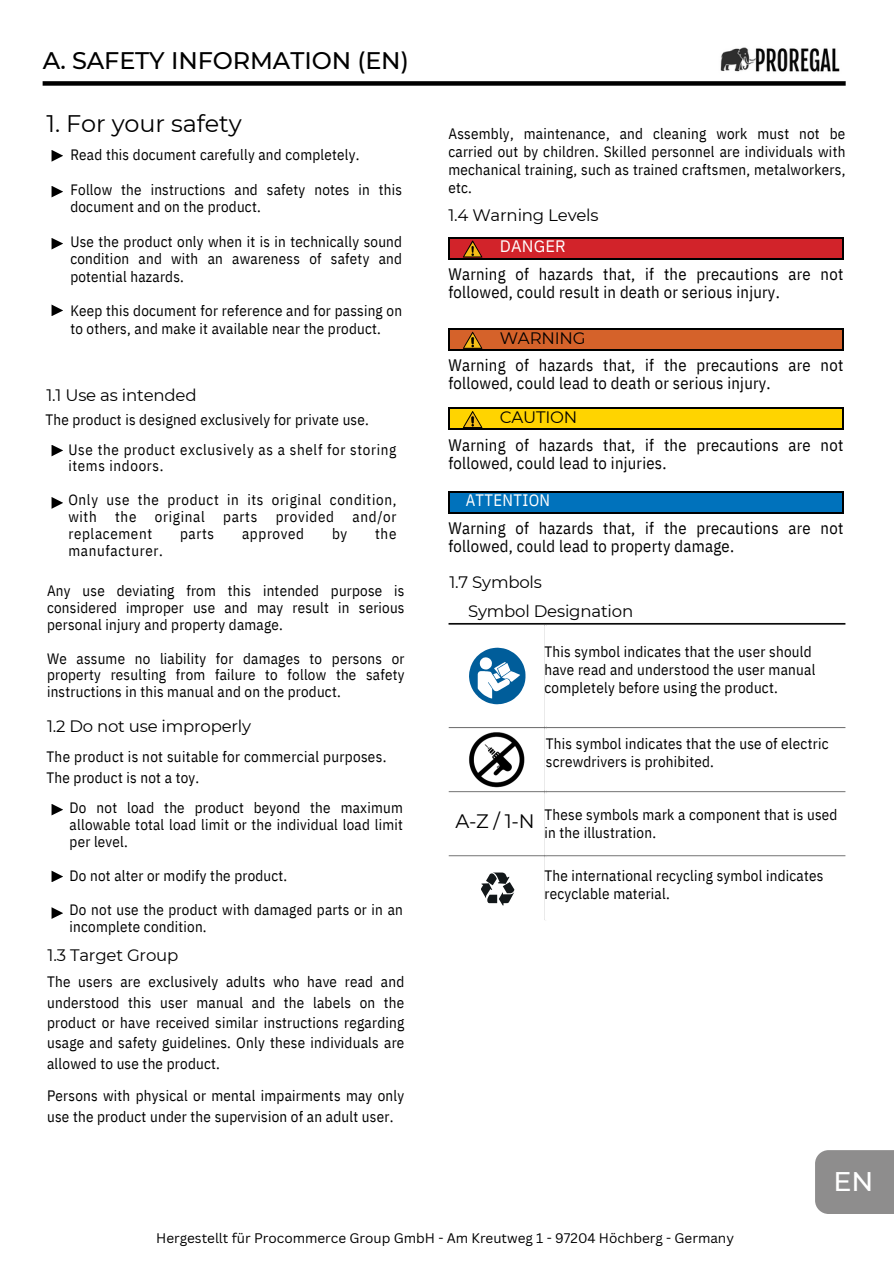
<style>
.page{position:relative;width:894px;height:1264px;background:#fff}
.page>*{position:absolute;margin:0;border:0;box-sizing:border-box;transform-origin:0 0}
.t1{font:500 27px "Montserrat";color:#fff}
.t2{font:500 24px "Montserrat";letter-spacing:-.005em;color:#000}
.t3{font:24px "Montserrat";letter-spacing:-.005em;color:#000}
.t4{font:19.5px "Montserrat";color:#000}
.t5{font:16.5px/18px "IBM Plex Sans Cond";letter-spacing:.015em;color:#000}
.t6{font:16.5px "Montserrat";letter-spacing:-.01em;color:#000}
.t7{font:16.5px "IBM Plex Sans Cond";letter-spacing:.02em;color:#fff}
.t8{font:16.5px "IBM Plex Sans";letter-spacing:.01em;color:#fff}
.t9{font:15px/17px "IBM Plex Sans Cond";letter-spacing:.015em;color:#000}
.t10{font:15px/17px "IBM Plex Sans Cond";letter-spacing:.045em;color:#000}
.t11{font:13.5px "Canva Sans";color:#000}
</style>
<div class="page">
<svg style="left:51px;top:150px;width:12px;height:12px"></svg>
<svg style="left:51px;top:186px;width:12px;height:11px"></svg>
<svg style="left:51px;top:238px;width:12px;height:11px"></svg>
<svg style="left:51px;top:304px;width:12px;height:12px"></svg>
<svg style="left:51px;top:445px;width:12px;height:11px"></svg>
<svg style="left:51px;top:497px;width:12px;height:12px"></svg>
<svg style="left:51px;top:804px;width:12px;height:11px"></svg>
<svg style="left:51px;top:907px;width:12px;height:11px"></svg>
<img style="left:448px;top:623px;width:398px;height:297px">
<div style="left:448px;top:237px;width:395px;height:22px;background:#d2232a"></div>
<hr style="left:448px;top:237px;width:395px;height:1px;background:#000">
<svg style="left:448px;top:238px;width:1px;height:20px"></svg>
<svg style="left:842px;top:238px;width:1px;height:20px"></svg>
<hr style="left:448px;top:258px;width:395px;height:1px;background:#000">
<svg style="left:463px;top:240px;width:19px;height:17px"></svg>
<div style="left:448px;top:329px;width:395px;height:21px;background:#d5622a"></div>
<hr style="left:448px;top:328px;width:395px;height:1px;background:#000">
<svg style="left:448px;top:329px;width:1px;height:20px"></svg>
<svg style="left:842px;top:329px;width:1px;height:20px"></svg>
<hr style="left:448px;top:349px;width:395px;height:1px;background:#000">
<svg style="left:463px;top:332px;width:19px;height:17px"></svg>
<div style="left:448px;top:408px;width:395px;height:21px;background:#ffd400"></div>
<hr style="left:448px;top:408px;width:395px;height:1px;background:#000">
<svg style="left:448px;top:409px;width:1px;height:20px"></svg>
<svg style="left:842px;top:409px;width:1px;height:20px"></svg>
<hr style="left:448px;top:429px;width:395px;height:1px;background:#000">
<svg style="left:462px;top:411px;width:20px;height:17px"></svg>
<div style="left:448px;top:492px;width:395px;height:21px;background:#0072bc"></div>
<hr style="left:448px;top:491px;width:395px;height:1px;background:#000">
<svg style="left:448px;top:492px;width:1px;height:20px"></svg>
<svg style="left:842px;top:492px;width:1px;height:20px"></svg>
<hr style="left:448px;top:512px;width:395px;height:1px;background:#000">
<svg style="left:51px;top:870px;width:12px;height:12px"></svg>
<div style="left:548px;top:823px;width:268px;height:30px;background:#fff"></div>
<img style="left:720px;top:47px;width:120px;height:25px">
<div style="left:43px;top:81px;width:802px;height:5px;background:#000"></div>
<div style="left:815px;top:1150px;width:78px;height:63px;background:#8e8d8d"></div>
<h6 class="t2" style="left:43px;top:46px;width:367px">A. SAFETY INFORMATION (EN)</h6>
<h6 class="t3" style="left:46px;top:108px;width:197px">1. For your safety</h6>
<h5 class="t9" style="left:70px;top:146px;width:290px">Read this document carefully and completely.</h5>
<h6 class="t9" style="left:70px;top:180px;width:333px;line-height:17.4px">Follow the instructions and safety notes in this document and on the product.</h6>
<h5 class="t9" style="left:70px;top:232px;width:333px;line-height:17.4px;text-align:justify">Use the product only when it is in technically sound condition and with an awareness of safety and potential hazards.</h5>
<h6 class="t9" style="left:70px;top:302px;width:333px;line-height:17.4px">Keep this document for reference and for passing on to others, and make it available near the product.</h6>
<h6 class="t6" style="left:46px;top:384px;width:152px">1.1 Use as intended</h6>
<h6 class="t9" style="left:45px;top:411px;width:325px">The product is designed exclusively for private use.</h6>
<h6 class="t10" style="left:68px;top:440px;width:329px">Use the product exclusively as a shelf for storing items indoors.</h6>
<h6 class="t9" style="left:68px;top:491px;width:329px;text-align:justify">Only use the product in its original condition, with the original parts provided and/or replacement</h6>
<h6 class="t9" style="left:180px;top:525px;width:36px">parts</h6>
<h6 class="t10" style="left:242px;top:525px;width:64px">approved</h6>
<h6 class="t9" style="left:332px;top:525px;width:17px">by</h6>
<h6 class="t9" style="left:375px;top:525px;width:23px">the</h6>
<h6 class="t10" style="left:68px;top:541px;width:96px">manufacturer.</h6>
<h6 class="t9" style="left:47px;top:582px;width:359px;text-align:justify">Any use deviating from this intended purpose is considered improper use and may result in serious personal injury and property damage.</h6>
<h6 class="t9" style="left:47px;top:649px;width:359px;text-align:justify">We assume no liability for damages to persons or property resulting from failure to follow the safety instructions in this manual and on the product.</h6>
<p class="t6" style="left:47px;top:716px;width:205px">1.2 Do not use improperly</p>
<h3 class="t9" style="left:46px;top:745px;width:341px;line-height:21.5px">The product is not suitable for commercial purposes.<br>The product is not a toy.</h3>
<h6 class="t9" style="left:70px;top:799px;width:334px;text-align:justify">Do not load the product beyond the maximum allowable total load limit or the individual load limit per level.</h6>
<h6 class="t9" style="left:70px;top:866px;width:219px">Do not alter or modify the product.</h6>
<h6 class="t9" style="left:70px;top:900px;width:334px">Do not use the product with damaged parts or in an incomplete condition.</h6>
<h6 class="t6" style="left:48px;top:944px;width:132px">1.3 Target Group</h6>
<h6 class="t9" style="left:47px;top:971px;width:359px;line-height:20.4px;text-align:justify">The users are exclusively adults who have read and understood this user manual and the labels on the product or have received similar instructions regarding usage and safety guidelines. Only these individuals are allowed to use the product.</h6>
<h6 class="t9" style="left:47px;top:1085px;width:359px;line-height:20.4px">Persons with physical or mental impairments may only use the product under the supervision of an adult user.</h6>
<h6 class="t9" style="left:448px;top:124px;width:398px;line-height:18px;text-align:justify">Assembly, maintenance, and cleaning work must not be carried out by children. Skilled personnel are individuals with mechanical training, such as trained craftsmen, metalworkers, etc.</h6>
<h5 class="t6" style="left:448px;top:204px;width:152px">1.4 Warning Levels</h5>
<h6 class="t8" style="left:499px;top:235px;width:68px">DANGER</h6>
<h5 class="t5" style="left:448px;top:264px;width:396px">Warning of hazards that, if the precautions are not followed, could result in death or serious injury.</h5>
<h6 class="t6" style="left:499px;top:328px;width:87px">WARNING</h6>
<h6 class="t5" style="left:448px;top:356px;width:396px">Warning of hazards that, if the precautions are not followed, could lead to death or serious injury.</h6>
<h6 class="t6" style="left:499px;top:407px;width:79px">CAUTION</h6>
<h6 class="t5" style="left:448px;top:435px;width:396px">Warning of hazards that, if the precautions are not followed, could lead to injuries.</h6>
<h6 class="t7" style="left:465px;top:489px;width:86px">ATTENTION</h6>
<h4 class="t5" style="left:448px;top:519px;width:396px">Warning of hazards that, if the precautions are not followed, could lead to property damage.</h4>
<h6 class="t6" style="left:449px;top:572px;width:94px">1.7 Symbols</h6>
<h6 class="t6" style="left:468px;top:601px;width:167px">Symbol Designation</h6>
<h6 class="t9" style="left:544px;top:642px;width:272px;line-height:18px">This symbol indicates that the user should have read and understood the user manual completely before using the product.</h6>
<h6 class="t4" style="left:455px;top:808px;width:81px">A-Z / 1-N</h6>
<h6 class="t9" style="left:545px;top:734px;width:284px;line-height:18px">This symbol indicates that the use of electric screwdrivers is prohibited.</h6>
<h6 class="t9" style="left:544px;top:805px;width:294px;line-height:18px">These symbols mark a component that is used in the illustration.</h6>
<h6 class="t9" style="left:544px;top:866px;width:280px;line-height:18px">The international recycling symbol indicates recyclable material.</h6>
<h1 class="t1" style="left:833px;top:1164px;width:41px">EN</h1>
<p class="t11" style="left:156px;top:1228px;width:579px">Hergestellt für Procommerce Group GmbH - Am Kreutweg 1 - 97204 Höchberg - Germany</p>
</div>
